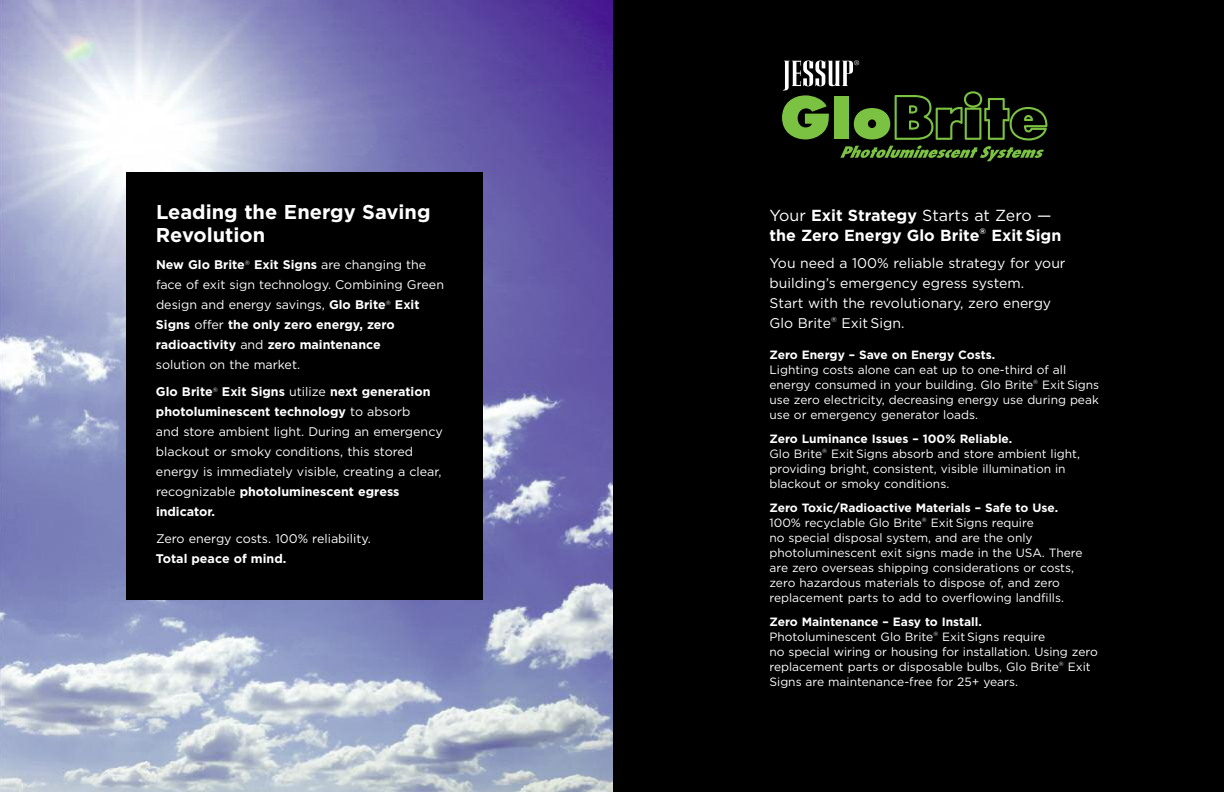
<style>
.page{position:relative;width:1224px;height:792px;background:#fff}
.page>*{position:absolute;margin:0;border:0;box-sizing:border-box;transform-origin:0 0}
.t1{font:700 20px/23px "Gotham";color:#fff}
.t2{font:700 18px "Gotham";color:#fff}
.t3{font:700 16px/20px "Gotham";color:#fff}
.t4{font:14px/20px "Gotham";color:#fff}
.t5{font:12.5px/20px "Gotham";color:#fff}
.t6{font:700 12.5px "Gotham";color:#fff}
.t7{font:12px/15px "Gotham";color:#fff}
.t8{font:700 12px "Gotham";color:#fff}
.s1{font-weight:700}
.s2{font-weight:400}
</style>
<div class="page">
<div style="left:612px;top:0;width:612px;height:792px;background:#000"></div>
<img style="left:0;top:0;width:613px;height:792px">
<div style="left:126px;top:173px;width:357px;height:427px;background:#000"></div>
<svg style="left:782px;top:60px;width:266px;height:101px"></svg>
<h1 class="t1" style="left:156px;top:200px;width:276px">Leading the Energy Saving<br>Revolution</h1>
<p class="t5" style="left:156px;top:255px;width:290px"><span class="s1">New Glo Brite</span><sup>®</sup> <span class="s1">Exit Signs</span> are changing the face of exit sign technology. Combining Green design and energy savings, <span class="s1">Glo Brite</span><sup>®</sup> <span class="s1">Exit Signs</span> offer <span class="s1">the only zero energy, zero radioactivity</span> and <span class="s1">zero maintenance<br></span>solution on the market.</p>
<p class="t5" style="left:156px;top:382px;width:288px"><span class="s1">Glo Brite</span><sup>®</sup> <span class="s1">Exit Signs</span> utilize <span class="s1">next generation photoluminescent technology</span> to absorb<br>and store ambient light. During an emergency blackout or smoky conditions, this stored energy is immediately visible, creating a clear, recognizable <span class="s1">photoluminescent egress indicator.</span></p>
<p class="t5" style="left:156px;top:529px;width:216px">Zero energy costs. 100% reliability.</p>
<p class="t6" style="left:156px;top:552px;width:132px">Total peace of mind.</p>
<h2 class="t2" style="left:221px;top:269px;width:186px">good for the planet.</h2>
<h3 class="t3" style="left:769px;top:205px;width:293px"><span class="s2">Your</span> Exit Strategy <span class="s2">Starts at Zero — </span>the Zero Energy Glo Brite<sup>®</sup> Exit Sign</h3>
<p class="t4" style="left:769px;top:253px;width:298px">You need a 100% reliable strategy for your building’s emergency egress system.<br>Start with the revolutionary, zero energy Glo Brite<sup>®</sup> Exit Sign.</p>
<p class="t8" style="left:770px;top:348px;width:227px">Zero Energy – Save on Energy Costs.</p>
<p class="t7" style="left:769px;top:363px;width:331px">Lighting costs alone can eat up to one-third of all energy consumed in your building. Glo Brite<sup>®</sup> Exit Signs use zero electricity, decreasing energy use during peak use or emergency generator loads.</p>
<p class="t7" style="left:770px;top:432px;width:312px"><span class="s1">Zero Luminance Issues – 100% Reliable.<br></span>Glo Brite<sup>®</sup> Exit Signs absorb and store ambient light, providing bright, consistent, visible illumination in blackout or smoky conditions.</p>
<p class="t7" style="left:770px;top:501px;width:315px"><span class="s1">Zero Toxic/Radioactive Materials – Safe to Use.<br></span>100% recyclable Glo Brite<sup>®</sup> Exit Signs require<br>no special disposal system, and are the only photoluminescent exit signs made in the USA. There are zero overseas shipping considerations or costs, zero hazardous materials to dispose of, and zero replacement parts to add to overflowing landfills.</p>
<p class="t7" style="left:769px;top:615px;width:330px"><span class="s1">Zero Maintenance – Easy to Install.<br></span>Photoluminescent Glo Brite<sup>®</sup> Exit Signs require<br>no special wiring or housing for installation. Using zero replacement parts or disposable bulbs, Glo Brite<sup>®</sup> Exit Signs are maintenance-free for 25+ years.</p>
</div>
